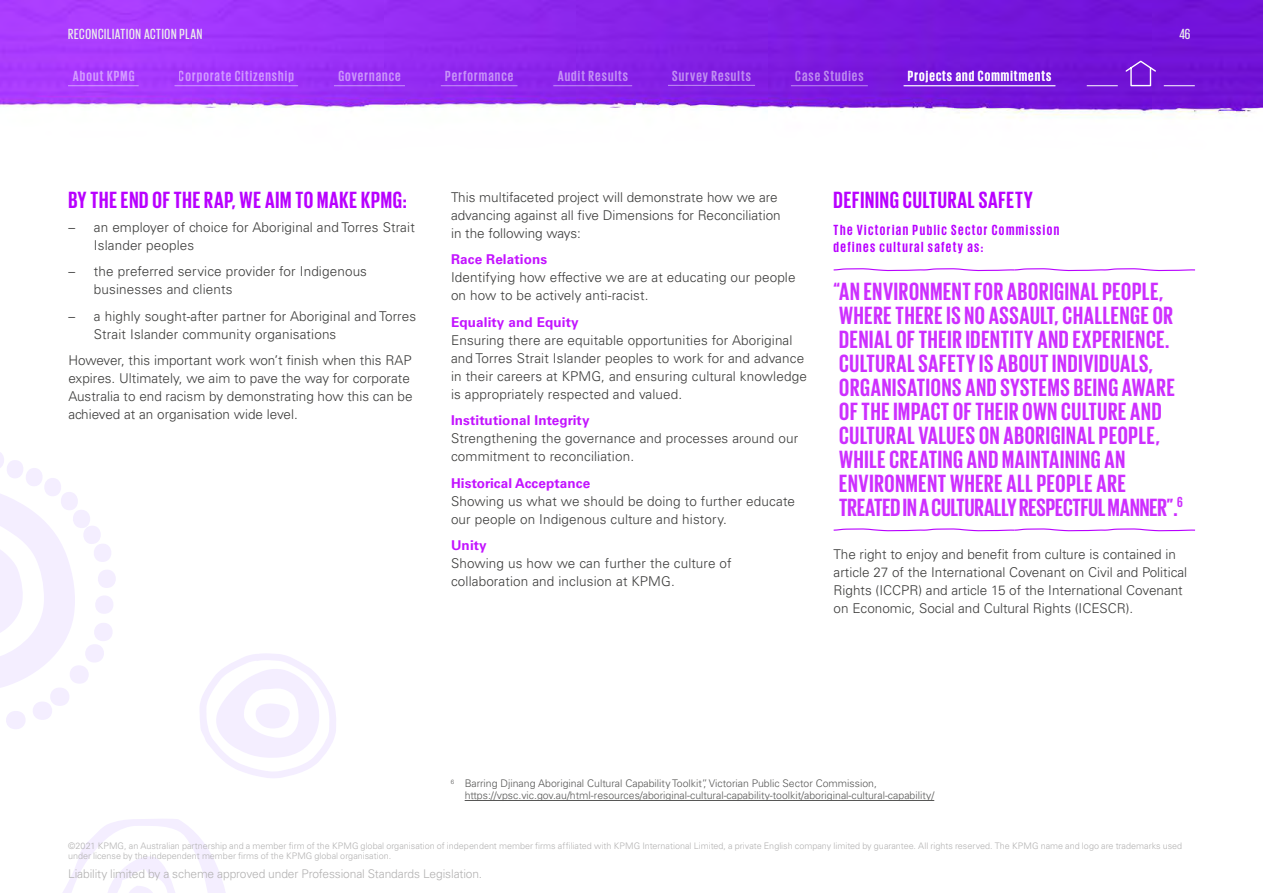
<style>
.page{position:relative;width:1263px;height:893px;background:#fff}
.page>*{position:absolute;margin:0;border:0;box-sizing:border-box;transform-origin:0 0}
.t1{font:700 25.5px/24px "Giorgio Sans";letter-spacing:.03em;color:#cd2fff}
.t2{font:700 24px "Giorgio Sans";letter-spacing:.035em;color:#b800ff}
.t3{font:700 15px "Giorgio Sans";letter-spacing:.075em;color:#fff}
.t4{font:700 15px/17.2px "Giorgio Sans";letter-spacing:.1em;color:#b800ff}
.t5{font:500 15px "Giorgio Sans";letter-spacing:.05em;color:#ededed}
.t6{font:300 13.5px/18px "Univers LT Std";letter-spacing:.01em;color:#3c3c3b}
.t7{font:700 13.5px "Univers LT Std";letter-spacing:.01em;color:#c313ff}
.t8{font:300 12px "Univers LT Std";letter-spacing:-.01em;color:#b3b2b2}
.t9{font:300 10.5px/12px "Univers LT Std";color:#575756}
.t10{font:300 9px/10.8px "Univers LT Std";color:#b3b2b2}
.s1{font-family:"Univers 45"}
</style>
<div class="page">
<img style="left:0;top:0;width:1263px;height:801px">
<svg style="left:0;top:446px;width:336px;height:447px"></svg>
<svg style="left:832px;top:528px;width:364px;height:4px"></svg>
<svg style="left:832px;top:268px;width:364px;height:4px"></svg>
<hr style="left:465px;top:800px;width:469px;height:1px;background:#575756">
<hr style="left:1164px;top:85px;width:31px;height:1px;background:#fff">
<hr style="left:1087px;top:85px;width:31px;height:1px;background:#fff">
<hr style="left:68px;top:85px;width:71px;height:1px;background:#fff">
<hr style="left:334px;top:85px;width:71px;height:1px;background:#fff">
<hr style="left:441px;top:85px;width:76px;height:1px;background:#fff">
<hr style="left:553px;top:85px;width:79px;height:1px;background:#fff">
<hr style="left:668px;top:85px;width:87px;height:1px;background:#fff">
<hr style="left:791px;top:85px;width:77px;height:1px;background:#fff">
<svg style="left:1124px;top:60px;width:33px;height:27px"></svg>
<hr style="left:174px;top:85px;width:124px;height:1px;background:#fff">
<hr style="left:904px;top:85px;width:151px;height:1px;background:#fff">
<p class="t5" style="left:68px;top:27px;width:136px">RECONCILIATION ACTION PLAN</p>
<p class="t5" style="left:1179px;top:27px;width:12px">46</p>
<p class="t3" style="left:73px;top:68px;width:63px">About KPMG</p>
<p class="t3" style="left:179px;top:68px;width:117px">Corporate Citizenship</p>
<p class="t3" style="left:338px;top:68px;width:64px">Governance</p>
<p class="t3" style="left:445px;top:68px;width:70px">Performance</p>
<p class="t3" style="left:558px;top:68px;width:72px">Audit Results</p>
<p class="t3" style="left:672px;top:68px;width:80px">Survey Results</p>
<p class="t3" style="left:795px;top:68px;width:70px">Case Studies</p>
<p class="t3" style="left:908px;top:69px;width:145px">Projects and Commitments</p>
<h2 class="t2" style="left:68px;top:188px;width:340px">BY THE END OF THE RAP, WE AIM TO MAKE KPMG:</h2>
<p class="t6" style="left:94px;top:218px;width:322px;text-indent:-26px"><span class="s1">–</span> an employer of choice for Aboriginal and Torres Strait<br>Islander peoples</p>
<p class="t6" style="left:94px;top:262px;width:275px;text-indent:-26px"><span class="s1">–</span> the preferred service provider for Indigenous businesses and clients</p>
<p class="t6" style="left:94px;top:307px;width:324px;text-indent:-26px"><span class="s1">–</span> a highly sought-after partner for Aboriginal and Torres<br>Strait Islander community organisations</p>
<p class="t6" style="left:68px;top:351px;width:346px">However, this important work won’t finish when this RAP expires. Ultimately, we aim to pave the way for corporate Australia to end racism by demonstrating how this can be achieved at an organisation wide level.</p>
<p class="t6" style="left:451px;top:188px;width:331px">This multifaceted project will demonstrate how we are advancing against all five Dimensions for Reconciliation in the following ways:</p>
<p class="t7" style="left:451px;top:251px;width:98px">Race Relations</p>
<p class="t6" style="left:451px;top:268px;width:346px">Identifying how effective we are at educating our people on how to be actively anti-racist.</p>
<p class="t7" style="left:451px;top:314px;width:129px">Equality and Equity</p>
<p class="t6" style="left:451px;top:331px;width:357px">Ensuring there are equitable opportunities for Aboriginal and Torres Strait Islander peoples to work for and advance in their careers at KPMG, and ensuring cultural knowledge is appropriately respected and valued.</p>
<p class="t7" style="left:451px;top:412px;width:140px">Institutional Integrity</p>
<p class="t6" style="left:451px;top:429px;width:349px">Strengthening the governance and processes around our commitment to reconciliation.</p>
<p class="t7" style="left:451px;top:475px;width:141px">Historical Acceptance</p>
<p class="t6" style="left:451px;top:492px;width:346px">Showing us what we should be doing to further educate our people on Indigenous culture and history.</p>
<p class="t7" style="left:451px;top:537px;width:37px">Unity</p>
<p class="t6" style="left:451px;top:554px;width:282px">Showing us how we can further the culture of collaboration and inclusion at KPMG.</p>
<h2 class="t2" style="left:834px;top:188px;width:201px">DEFINING CULTURAL SAFETY</h2>
<p class="t4" style="left:834px;top:221px;width:227px">The Victorian Public Sector Commission defines cultural safety as:</p>
<p class="t1" style="left:833px;top:278px;width:351px">“AN ENVIRONMENT FOR ABORIGINAL PEOPLE, WHERE THERE IS NO ASSAULT, CHALLENGE OR DENIAL OF THEIR IDENTITY AND EXPERIENCE.<br>CULTURAL SAFETY IS ABOUT INDIVIDUALS, ORGANISATIONS AND SYSTEMS BEING AWARE OF THE IMPACT OF THEIR OWN CULTURE AND CULTURAL VALUES ON ABORIGINAL PEOPLE, WHILE CREATING AND MAINTAINING AN ENVIRONMENT WHERE ALL PEOPLE ARE TREATED IN A CULTURALLY RESPECTFUL MANNER”.<sup>6</sup></p>
<p class="t6" style="left:834px;top:545px;width:355px">The right to enjoy and benefit from culture is contained in article 27 of the International Covenant on Civil and Political Rights (ICCPR) and article 15 of the International Covenant on Economic, Social and Cultural Rights (ICESCR).</p>
<p class="t9" style="left:465px;top:778px;width:471px;text-indent:-14px"><sup>6</sup> Barring Djinang Aboriginal Cultural Capability Toolkit”, Victorian Public Sector Commission, https://vpsc.vic.gov.au/html-resources/aboriginal-cultural-capability-toolkit/aboriginal-cultural-capability/</p>
<p class="t10" style="left:68px;top:840px;width:1116px">©2021 KPMG, an Australian partnership and a member firm of the KPMG global organisation of independent member firms affiliated with KPMG International Limited, a private English company limited by guarantee. All rights reserved. The KPMG name and logo are trademarks used under license by the independent member firms of the KPMG global organisation.</p>
<p class="t8" style="left:68px;top:867px;width:416px">Liability limited by a scheme approved under Professional Standards Legislation.</p>
</div>
